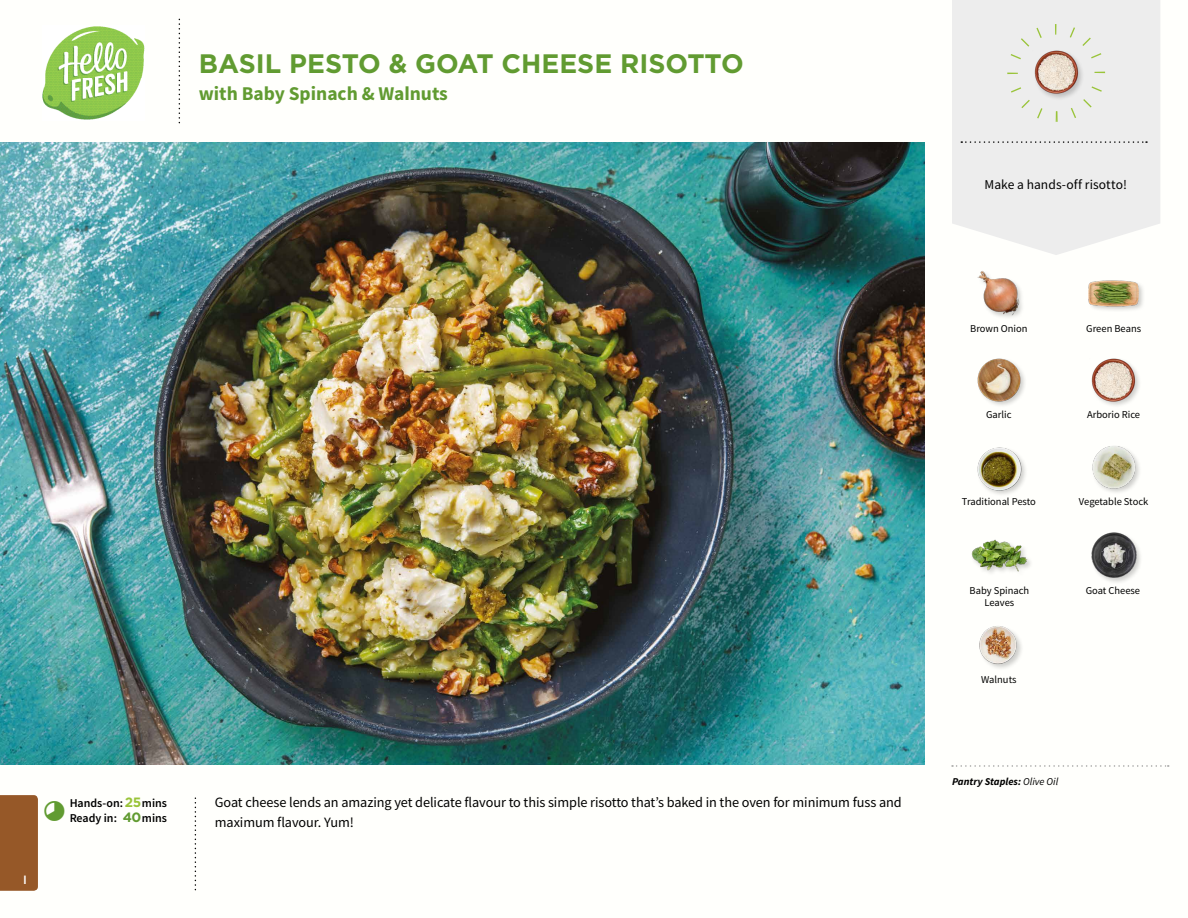
<style>
.page{position:relative;width:1188px;height:918px;background:#fff}
.page>*{position:absolute;margin:0;border:0;box-sizing:border-box;transform-origin:0 0}
.t1{font:700 26.7px "Gotham";color:#619b31}
.t2{font:700 19.5px "Source Sans Pro";color:#619b31}
.t3{font:14.25px/19.5px "Source Sans Pro";letter-spacing:-.005em;color:#000}
.t4{font:13.5px "Source Sans Pro";letter-spacing:.005em;color:#000}
.t5{font:600 12px/15px "Source Sans Pro";color:#000}
.t6{font:500 12px "Gotham";color:#fff}
.t7{font:10.5px/12px "Source Sans Pro";color:#000;text-align:center}
.t8{font:italic 700 10.5px "Source Sans Pro";color:#000}
.s1{font-family:"Gotham";font-weight:700;font-size:13.5px;color:#9ac43a}
.s2{font-family:"Gotham";font-weight:700;font-size:13.5px;color:#619b31}
.s3{font-weight:400}
</style>
<div class="page">
<img style="left:43px;top:26px;width:102px;height:94px">
<div style="left:0;top:795px;width:38px;height:96px;background:#965828"></div>
<img style="left:1092px;top:446px;width:48px;height:47px">
<img style="left:1091px;top:358px;width:49px;height:48px">
<img style="left:977px;top:447px;width:49px;height:48px">
<div style="left:1090px;top:531px;width:53px;height:54px;background:#000;opacity:.2"></div>
<img style="left:1090px;top:532px;width:47px;height:47px">
<div style="left:971px;top:539px;width:63px;height:39px;background:#000;opacity:.2"></div>
<img style="left:971px;top:539px;width:57px;height:39px">
<img style="left:977px;top:358px;width:48px;height:48px">
<img style="left:979px;top:626px;width:43px;height:43px">
<div style="left:1087px;top:279px;width:59px;height:34px;background:#000;opacity:.2"></div>
<img style="left:1089px;top:279px;width:50px;height:34px">
<img style="left:977px;top:271px;width:46px;height:47px">
<svg style="left:952px;top:0;width:208px;height:255px;background:#eeeeed"></svg>
<svg style="left:961px;top:141px;width:186px;height:2px"></svg>
<div style="left:1007px;top:24px;width:98px;height:98px;border:11px dashed #9ac43a;border-radius:50%"></div>
<img style="left:0;top:142px;width:925px;height:623px">
<svg style="left:952px;top:765px;width:217px;height:2px"></svg>
<img style="left:1028px;top:44px;width:57px;height:57px">
<h1 class="t1" style="left:199px;top:46px;width:547px">BASIL PESTO &amp; GOAT CHEESE RISOTTO</h1>
<h2 class="t2" style="left:199px;top:80px;width:251px">with Baby Spinach &amp; Walnuts</h2>
<p class="t4" style="left:985px;top:176px;width:144px">Make a hands-off risotto!</p>
<p class="t6" style="left:23px;top:872px;width:5px">I</p>
<p class="t5" style="left:70px;top:796px;width:99px">Hands-on: <span class="s1">25</span>mins<br>Ready in: <span class="s2">40</span>mins</p>
<p class="t3" style="left:215px;top:793px;width:688px">Goat cheese lends an amazing yet delicate flavour to this simple risotto that’s baked in the oven for minimum fuss and maximum flavour. Yum!</p>
<p class="t7" style="left:970px;top:322px;width:59px">Brown Onion</p>
<p class="t7" style="left:1086px;top:322px;width:56px">Green Beans</p>
<p class="t7" style="left:986px;top:409px;width:27px">Garlic</p>
<p class="t7" style="left:1087px;top:409px;width:55px">Arborio Rice</p>
<p class="t7" style="left:962px;top:496px;width:76px">Traditional Pesto</p>
<p class="t7" style="left:1079px;top:496px;width:71px">Vegetable Stock</p>
<p class="t7" style="left:970px;top:584px;width:61px">Baby Spinach<br>Leaves</p>
<p class="t7" style="left:1086px;top:584px;width:56px">Goat Cheese</p>
<p class="t7" style="left:981px;top:674px;width:37px">Walnuts</p>
<p class="t8" style="left:952px;top:775px;width:108px">Pantry Staples: <span class="s3">Olive Oil</span></p>
</div>
